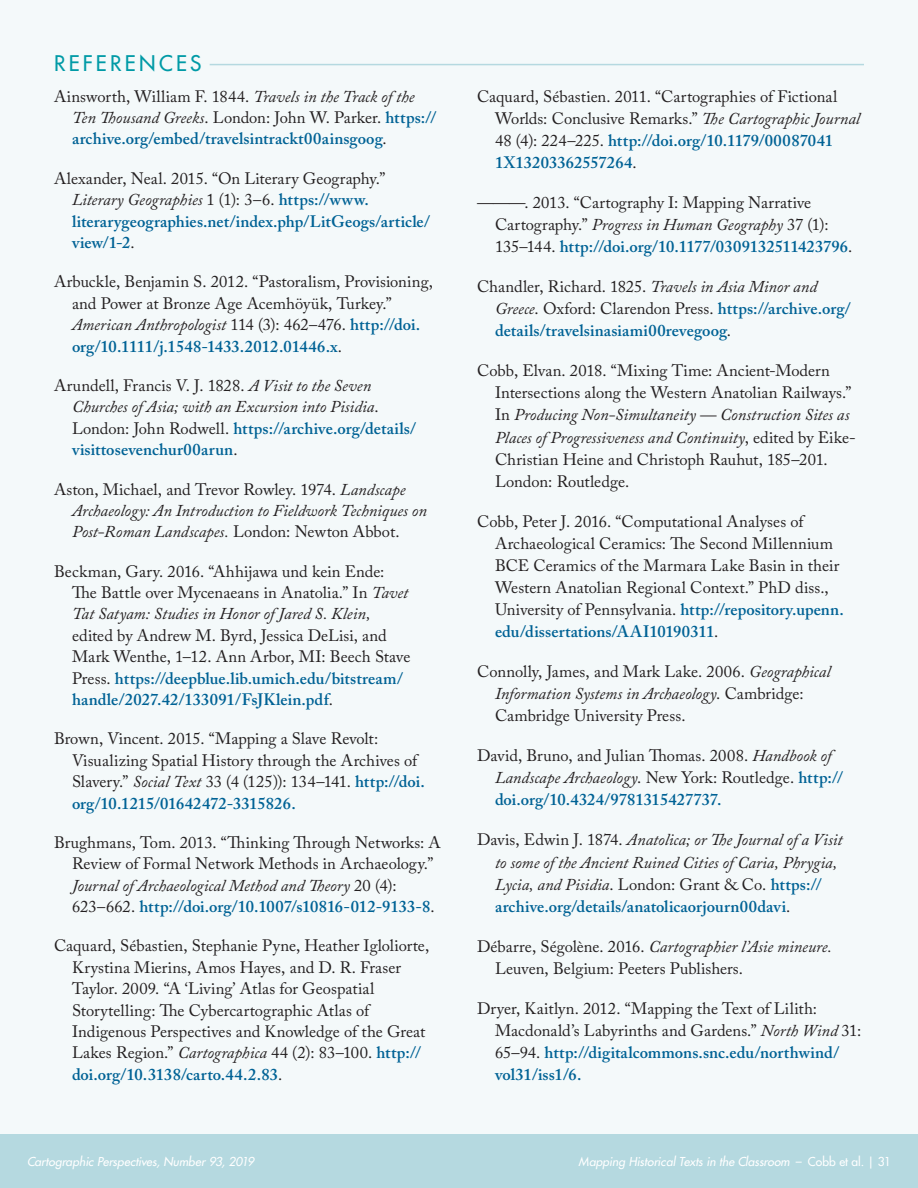
<style>
.page{position:relative;width:918px;height:1188px;background:#fff}
.page>*{position:absolute;margin:0;border:0;box-sizing:border-box;transform-origin:0 0}
.Greater_Header{font:500 21px "Futura Std";letter-spacing:.155em;color:#009aa6}
.References{font:16.5px/22px "Adobe Caslon Pro";color:#231f20}
.References-2{font:italic 16.5px/21.5px "Adobe Caslon Pro";color:#231f20}
.References-3{font:600 16.5px/21.5px "Adobe Caslon Pro";letter-spacing:.01em;color:#006295}
.t1{font:italic 500 12px "Futura Std";color:#fff}
.s1{font-weight:400;color:#231f20}
.s2{font-weight:400;font-style:italic;color:#231f20}
.s3{font-style:italic}
.s4{font-weight:600;color:#006295}
.s5{font-style:normal}
.s6{font-weight:600;font-style:normal;color:#006295}
</style>
<div class="page">
<div style="left:0;top:1134px;width:918px;height:54px;background:#b5d9e0"></div>
<div style="left:0;top:0;width:918px;height:1134px;background:#f4f9fa"></div>
<hr style="left:54px;top:64px;width:810px;height:1px;background:#b5d9e0">
<hr style="left:54px;top:63px;width:156px;height:3px;background:#f4f9fa">
<p class="Greater_Header" style="left:54px;top:50px;width:149px">REFERENCES</p>
<p class="References-3" style="left:72px;top:85px;width:366px;text-indent:-18px"><span class="s1">Ainsworth, William F. 1844.</span> <span class="s2">Travels in the Track of the<br>Ten Thousand Greeks</span><span class="s1">. London: John W. Parker.</span> https:// archive.org/embed/travelsintrackt00ainsgoog<span class="s1">.</span></p>
<p class="References-3" style="left:72px;top:167px;width:360px;text-indent:-18px"><span class="s1">Alexander, Neal. 2015. “On Literary Geography.” </span><span class="s2">Literary Geographies</span> <span class="s1">1 (1): 3–6.</span> https://www. literarygeographies.net/index.php/LitGeogs/article/ view/1-2<span class="s1">.</span></p>
<p class="References" style="left:72px;top:271px;width:362px;line-height:21.5px;text-indent:-18px">Arbuckle, Benjamin S. 2012. “Pastoralism, Provisioning, and Power at Bronze Age Acemhöyük, Turkey.” <span class="s3">American Anthropologist</span> 114 (3): 462–476. <span class="s4">http://doi. org/10.1111/j.1548-1433.2012.01446.x</span>.</p>
<p class="References-2" style="left:72px;top:375px;width:346px;text-indent:-18px"><span class="s5">Arundell, Francis V. J. 1828.</span> A Visit to the Seven Churches of Asia; with an Excursion into Pisidia<span class="s5">.<br>London: John Rodwell.</span> <span class="s6">https://archive.org/details/ visittosevenchur00arun</span><span class="s5">.</span></p>
<p class="References-2" style="left:72px;top:478px;width:357px;text-indent:-18px"><span class="s5">Aston, Michael, and Trevor Rowley. 1974.</span> Landscape<br>Archaeology: An Introduction to Fieldwork Techniques on<br>Post-Roman Landscapes. <span class="s5">London: Newton Abbot.</span></p>
<p class="References" style="left:72px;top:560px;width:340px;line-height:21.5px;text-indent:-18px">Beckman, Gary. 2016. “Ahhijawa und kein Ende:<br>The Battle over Mycenaeans in Anatolia.” In <span class="s3">Tavet Tat Satyam: Studies in Honor of Jared S. Klein, </span>edited by Andrew M. Byrd, Jessica DeLisi, and Mark Wenthe, 1–12. Ann Arbor, MI: Beech Stave Press. <span class="s4">https://deepblue.lib.umich.edu/bitstream/ handle/2027.42/133091/FsJKlein.pdf</span>.</p>
<p class="References" style="left:72px;top:728px;width:354px;line-height:21.5px;text-indent:-18px">Brown, Vincent. 2015. “Mapping a Slave Revolt:<br>Visualizing Spatial History through the Archives of Slavery.” <span class="s3">Social Text</span> 33 (4 (125)): 134–141. <span class="s4">http://doi. org/10.1215/01642472-3315826.</span></p>
<p class="References" style="left:72px;top:832px;width:370px;line-height:21.5px;text-indent:-18px">Brughmans, Tom. 2013. “Thinking Through Networks: A Review of Formal Network Methods in Archaeology.” <span class="s3">Journal of Archaeological Method and Theory</span> 20 (4):<br>623–662. <span class="s4">http://doi.org/10.1007/s10816-012-9133-8</span>.</p>
<p class="References" style="left:72px;top:935px;width:359px;line-height:21.5px;text-indent:-18px">Caquard, Sébastien, Stephanie Pyne, Heather Igloliorte, Krystina Mierins, Amos Hayes, and D. R. Fraser Taylor. 2009. “A ‘Living’ Atlas for Geospatial Storytelling: The Cybercartographic Atlas of Indigenous Perspectives and Knowledge of the Great Lakes Region.” <span class="s3">Cartographica</span> 44 (2): 83–100. <span class="s4">http:// doi.org/10.3138/carto.44.2.83</span>.</p>
<p class="References" style="left:495px;top:85px;width:367px;text-indent:-18px">Caquard, Sébastien. 2011. “Cartographies of Fictional Worlds: Conclusive Remarks.” <span class="s3">The Cartographic Journal </span>48 (4): 224–225. <span class="s4">http://doi.org/10.1179/00087041<br>1X13203362557264</span>.</p>
<p class="References" style="left:495px;top:191px;width:359px;text-indent:-18px">———. 2013. “Cartography I: Mapping Narrative<br>Cartography.” <span class="s3">Progress in Human Geography</span> 37 (1):<br>135–144. <span class="s4">http://doi.org/10.1177/0309132511423796</span>.</p>
<p class="References-3" style="left:495px;top:275px;width:357px;line-height:22px;text-indent:-18px"><span class="s1">Chandler, Richard. 1825.</span> <span class="s2">Travels in Asia Minor and<br>Greece</span><span class="s1">. Oxford: Clarendon Press.</span> https://archive.org/ details/travelsinasiami00revegoog<span class="s1">.</span></p>
<p class="References" style="left:495px;top:360px;width:362px;text-indent:-18px">Cobb, Elvan. 2018. “Mixing Time: Ancient-Modern Intersections along the Western Anatolian Railways.” In <span class="s3">Producing Non-Simultaneity — Construction Sites as Places of Progressiveness and Continuity</span>, edited by Eike-Christian Heine and Christoph Rauhut, 185–201.<br>London: Routledge.</p>
<p class="References" style="left:495px;top:510px;width:350px;text-indent:-18px">Cobb, Peter J. 2016. “Computational Analyses of Archaeological Ceramics: The Second Millennium BCE Ceramics of the Marmara Lake Basin in their Western Anatolian Regional Context.” PhD diss., University of Pennsylvania. <span class="s4">http://repository.upenn. edu/dissertations/AAI10190311</span>.</p>
<p class="References" style="left:495px;top:660px;width:337px;text-indent:-18px">Connolly, James, and Mark Lake. 2006. <span class="s3">Geographical<br>Information Systems in Archaeology</span>. Cambridge:<br>Cambridge University Press.</p>
<p class="References" style="left:495px;top:745px;width:350px;text-indent:-18px">David, Bruno, and Julian Thomas. 2008. <span class="s3">Handbook of<br>Landscape Archaeology</span>. New York: Routledge. <span class="s4">http:// doi.org/10.4324/9781315427737.</span></p>
<p class="References-2" style="left:495px;top:829px;width:349px;line-height:22px;text-indent:-18px"><span class="s5">Davis, Edwin J. 1874.</span> Anatolica; or The Journal of a Visit to some of the Ancient Ruined Cities of Caria, Phrygia, Lycia, and Pisidia<span class="s5">. London: Grant &amp; Co.</span> <span class="s6">https:// archive.org/details/anatolicaorjourn00davi</span><span class="s5">.</span></p>
<p class="References" style="left:495px;top:935px;width:338px;text-indent:-18px">Débarre, Ségolène. 2016. <span class="s3">Cartographier l’Asie mineure.<br></span>Leuven, Belgium: Peeters Publishers.</p>
<p class="References" style="left:495px;top:997px;width:368px;text-indent:-18px">Dryer, Kaitlyn. 2012. “Mapping the Text of Lilith:<br>Macdonald’s Labyrinths and Gardens.” <span class="s3">North Wind</span> 31:<br>65–94. <span class="s4">http://digitalcommons.snc.edu/northwind/ vol31/iss1/6.</span></p>
<p class="t1" style="left:27px;top:1154px;width:229px">Cartographic Perspectives, Number 93, 2019</p>
<p class="t1" style="left:579px;top:1154px;width:314px">Mapping Historical Texts in the Classroom <span class="s5">– Cobb et al. | 31</span></p>
</div>
